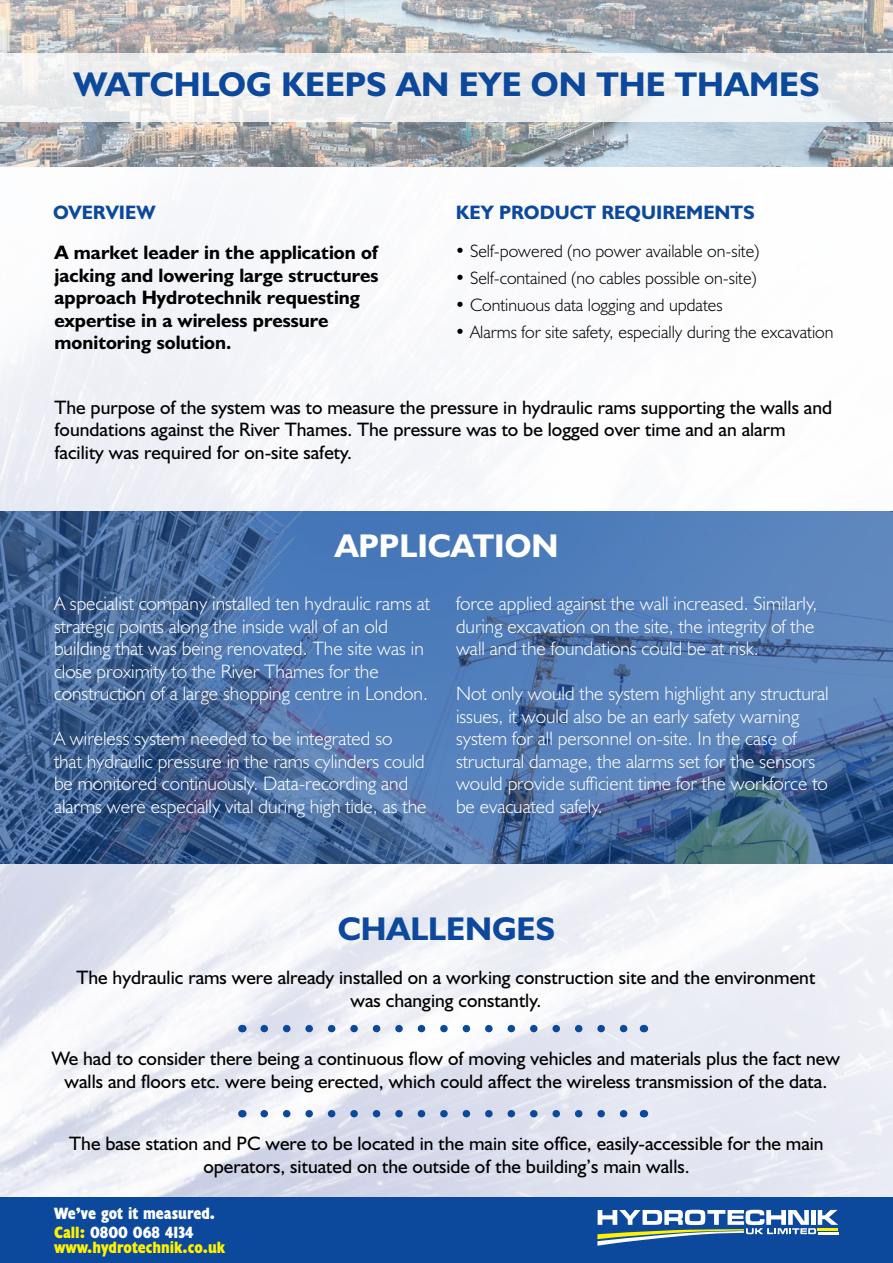
<style>
.page{position:relative;width:893px;height:1263px;background:#fff}
.page>*{position:absolute;margin:0;border:0;box-sizing:border-box;transform-origin:0 0}
.t1{font:700 34.5px "Humanist 521 BT";color:#0c499c}
.t2{font:700 33px "Humanist 521 BT";color:#fff}
.t3{font:700 33px "Humanist 521 BT";color:#0c499c}
.t4{font:300 19.5px/22.5px "Humanist 521 BT";color:#fff}
.t5{font:19.5px/22.5px "Humanist 521 BT";color:#000;text-align:center}
.t6{font:700 19.5px/22.5px "Humanist 521 BT";color:#000}
.t7{font:700 19.5px "Humanist 521 BT";color:#0c499c}
.t8{font:300 18px "Humanist 521 BT";color:#000}
.t9{font:700 condensed 16.5px "Humanist 521 BT Xtra";color:#fff}
.t10{font:700 condensed 16.5px "Humanist 521 BT Xtra";color:#fff200}
.s1{color:#fff200}
</style>
<div class="page">
<img style="left:0;top:220px;width:893px;height:977px">
<div style="left:0;top:1197px;width:893px;height:66px;background:#0c499c"></div>
<svg style="left:597px;top:1210px;width:241px;height:36px"></svg>
<img style="left:0;top:0;width:893px;height:167px">
<img style="left:0;top:511px;width:893px;height:353px">
<svg style="left:0;top:53px;width:893px;height:68px;fill:#ededed"></svg>
<svg style="left:264px;top:1025px;width:368px;height:7px"></svg>
<svg style="left:264px;top:1110px;width:368px;height:7px;background:#a6b8d8"></svg>
<h1 class="t1" style="left:73px;top:63px;width:748px">WATCHLOG KEEPS AN EYE ON THE THAMES</h1>
<p class="t7" style="left:53px;top:200px;width:104px">OVERVIEW</p>
<p class="t6" style="left:54px;top:241px;width:325px">A market leader in the application of jacking and lowering large structures approach Hydrotechnik requesting expertise in a wireless pressure monitoring solution.</p>
<p class="t7" style="left:456px;top:200px;width:300px">KEY PRODUCT REQUIREMENTS</p>
<p class="t8" style="left:455px;top:240px;width:306px">• Self-powered (no power available on-site)</p>
<p class="t8" style="left:455px;top:267px;width:303px">• Self-contained (no cables possible on-site)</p>
<p class="t8" style="left:455px;top:294px;width:269px">• Continuous data logging and updates</p>
<p class="t8" style="left:455px;top:321px;width:380px">• Alarms for site safety, especially during the excavation</p>
<p class="t5" style="left:54px;top:395px;width:779px;text-align:left">The purpose of the system was to measure the pressure in hydraulic rams supporting the walls and foundations against the River Thames. The pressure was to be logged over time and an alarm facility was required for on-site safety.</p>
<h2 class="t2" style="left:335px;top:525px;width:225px">APPLICATION</h2>
<p class="t4" style="left:54px;top:592px;width:377px">A specialist company installed ten hydraulic rams at strategic points along the inside wall of an old building that was being renovated. The site was in close proximity to the River Thames for the construction of a large shopping centre in London.</p>
<p class="t4" style="left:54px;top:727px;width:374px">A wireless system needed to be integrated so<br>that hydraulic pressure in the rams cylinders could be monitored continuously. Data-recording and alarms were especially vital during high tide, as the</p>
<p class="t4" style="left:456px;top:592px;width:363px">force applied against the wall increased. Similarly, during excavation on the site, the integrity of the wall and the foundations could be at risk.</p>
<p class="t4" style="left:456px;top:682px;width:374px">Not only would the system highlight any structural issues, it would also be an early safety warning system for all personnel on-site. In the case of structural damage, the alarms set for the sensors would provide sufficient time for the workforce to be evacuated safely.</p>
<h2 class="t3" style="left:338px;top:908px;width:219px">CHALLENGES</h2>
<p class="t5" style="left:76px;top:966px;width:740px">The hydraulic rams were already installed on a working construction site and the environment was changing constantly.</p>
<p class="t5" style="left:52px;top:1047px;width:790px">We had to consider there being a continuous flow of moving vehicles and materials plus the fact new walls and floors etc. were being erected, which could affect the wireless transmission of the data.</p>
<p class="t5" style="left:69px;top:1132px;width:756px">The base station and PC were to be located in the main site office, easily-accessible for the main operators, situated on the outside of the building’s main walls.</p>
<p class="t9" style="left:54px;top:1203px;width:163px">We’ve got it measured.</p>
<p class="t10" style="left:54px;top:1237px;width:173px">www.hydrotechnik.co.uk</p>
<p class="t9" style="left:54px;top:1222px;width:141px"><span class="s1">Call:</span> 0800 068 4134</p>
</div>
